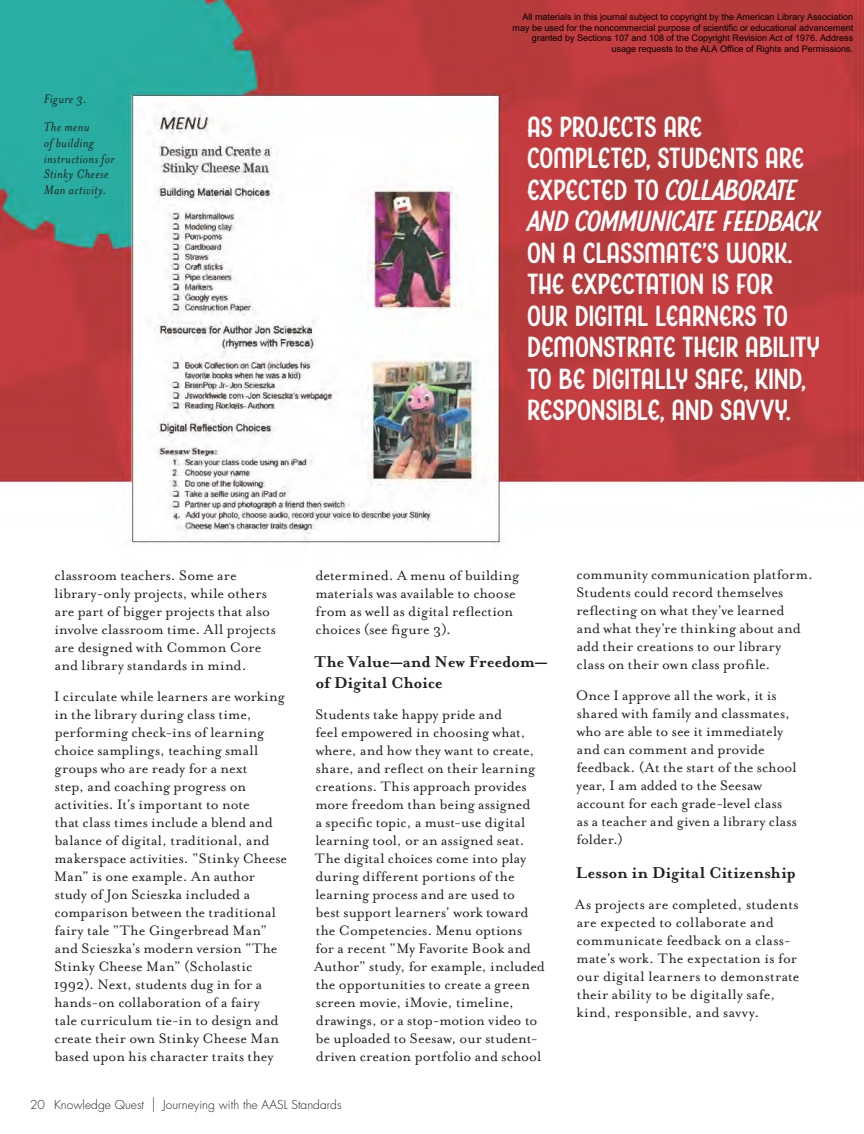
<style>
.page{position:relative;width:864px;height:1134px;background:#fff}
.page>*{position:absolute;margin:0;border:0;box-sizing:border-box;transform-origin:0 0}
.t1{font:700 27px/31.5px "Boucherie Sans";letter-spacing:-.01em;color:#fff}
.t2{font:700 18px/20.2px "Mrs Eaves";letter-spacing:.005em;color:#231f20}
.t3{font:15.75px/18px "Mrs Eaves Roman";letter-spacing:.005em;color:#231f20}
.t4{font:italic 14.25px/15.8px "Mrs Eaves";letter-spacing:.025em;color:#231f20}
.t5{font:300 12px "Futura";letter-spacing:.005em;color:#231f20}
.t6{font:9px/10.8px "Arial";color:#000;text-align:right}
.s1{font-style:italic}
.s2{font-size:18px}
</style>
<div class="page">
<img style="left:0;top:0;width:864px;height:544px">
<p class="t4" style="left:44px;top:85px;width:47px;line-height:27.9px">Figure 3.<br>The menu</p>
<p class="t4" style="left:44px;top:135px;width:72px">of building instructions for<br>Stinky Cheese<br>Man activity.</p>
<p class="t6" style="left:513px;top:11px;width:342px">All materials in this journal subject to copyright by the American Library Association may be used for the noncommercial purpose of scientific or educational advancement granted by Sections 107 and 108 of the Copyright Revision Act of 1976. Address usage requests to the ALA Office of Rights and Permissions.</p>
<h1 class="t1" style="left:527px;top:111px;width:294px">AS PROJECTS ARE<br>COMPLETED, STUDENTS ARE<br>EXPECTED TO <span class="s1">COLLABORATE<br>AND COMMUNICATE FEEDBACK</span></h1>
<h1 class="t1" style="left:527px;top:237px;width:294px">ON A CLASSMATE’S WORK.<br>THE EXPECTATION IS FOR<br>OUR DIGITAL LEARNERS TO<br>DEMONSTRATE THEIR ABILITY<br>TO BE DIGITALLY SAFE, KIND,<br>RESPONSIBLE, AND SAVVY.</h1>
<p class="t3" style="left:54px;top:566px;width:223px">classroom teachers. Some are library-only projects, while others are part of bigger projects that also involve classroom time. All projects are designed with Common Core and library standards in mind.</p>
<p class="t3" style="left:54px;top:688px;width:235px">I circulate while learners are working in the library during class time, performing check-ins of learning choice samplings, teaching small groups who are ready for a next<br>step, and coaching progress on activities. It’s important to note<br>that class times include a blend and balance of digital, traditional, and makerspace activities. “Stinky Cheese Man” is one example. An author study of Jon Scieszka included a comparison between the traditional fairy tale “The Gingerbread Man” and Scieszka’s modern version “The Stinky Cheese Man” (Scholastic 1992). Next, students dug in for a hands-on collaboration of a fairy<br>tale curriculum tie-in to design and create their own Stinky Cheese Man based upon his character traits they</p>
<p class="t3" style="left:315px;top:566px;width:205px">determined. A menu of building materials was available to choose from as well as digital reflection choices (see figure 3).</p>
<p class="t2" style="left:314px;top:652px;width:234px">The Value—and New Freedom— of Digital Choice</p>
<p class="t3" style="left:314px;top:706px;width:232px">Students take happy pride and<br>feel empowered in choosing what, where, and how they want to create, share, and reflect on their learning creations. This approach provides more freedom than being assigned<br>a specific topic, a must-use digital learning tool, or an assigned seat.<br>The digital choices come into play during different portions of the learning process and are used to<br>best support learners’ work toward the Competencies. Menu options<br>for a recent “My Favorite Book and Author” study, for example, included the opportunities to create a green screen movie, iMovie, timeline, drawings, or a stop-motion video to be uploaded to Seesaw, our student&shy;driven creation portfolio and school</p>
<p class="t3" style="left:576px;top:565px;width:238px">community communication platform.<br>Students could record themselves reflecting on what they’ve learned<br>and what they’re thinking about and add their creations to our library<br>class on their own class profile.</p>
<p class="t3" style="left:576px;top:687px;width:223px">Once I approve all the work, it is shared with family and classmates, who are able to see it immediately and can comment and provide feedback. (At the start of the school year, I am added to the Seesaw account for each grade-level class<br>as a teacher and given a library class folder.)</p>
<p class="t2" style="left:576px;top:862px;width:222px">Lesson in Digital Citizenship</p>
<p class="t3" style="left:575px;top:896px;width:226px">As projects are completed, students are expected to collaborate and communicate feedback on a class&shy;mate’s work. The expectation is for our digital learners to demonstrate their ability to be digitally safe, kind, responsible, and savvy.</p>
<p class="t5" style="left:30px;top:1097px;width:313px">20 Knowledge Quest <span class="s2">|</span> Journeying with the AASL Standards</p>
</div>
